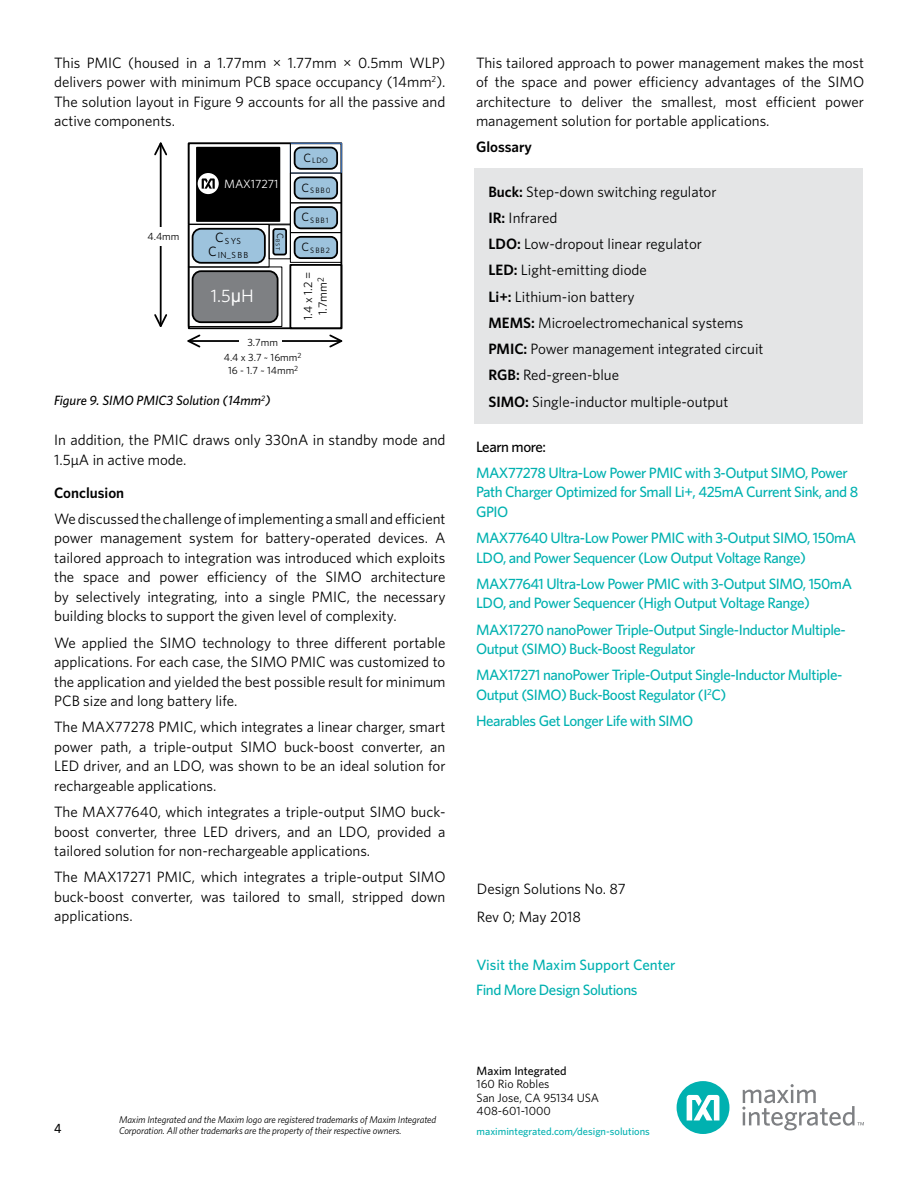
<style>
.page{position:relative;width:918px;height:1188px;background:#fff}
.page>*{position:absolute;margin:0;border:0;box-sizing:border-box;transform-origin:0 0}
.t1{font:18px "Whitney";color:#fff}
.t2{font:15px/19.5px "Whitney";color:#000;text-align:justify}
.t3{font:500 15px/19.5px "Whitney";letter-spacing:-.03em;color:#00b1b0}
.t4{font:500 15px "Whitney";color:#00b1b0}
.t5{font:600 15px "Whitney";color:#000}
.t6{font:500 15px "Whitney";letter-spacing:-.03em;color:#000}
.t7{font:italic 500 13.5px "Whitney";color:#000}
.t8{font:500 13.5px "Whitney";color:#000}
.t9{font:12px/13.5px "Whitney";color:#000}
.t10{font:500 12px "Whitney";color:#000}
.t11{font:12px "Whitney";color:#fff}
.t12{font:500 10.5px "Whitney";color:#00b1b0}
.t13{font:10.5px/15px "Whitney";color:#000;text-align:center}
.t14{font:italic 9.75px/10.5px "Whitney";letter-spacing:-.01em;color:#000}
.t15{font:8.7px/14.7px "Whitney";letter-spacing:.12em;color:#000;text-align:center}
.t16{font:7.8px "Whitney";letter-spacing:.12em;color:#000}
.t17{font:5.85px "Whitney";color:#000}
.s1{font-family:"Arial"}
.s2{font-weight:600}
</style>
<div class="page">
<div style="left:677px;top:1081px;width:52px;height:53px;background:#00b1b0;border-radius:50%"></div>
<svg style="left:687px;top:1095px;width:32px;height:25px"></svg>
<svg style="left:742px;top:1084px;width:122px;height:46px"></svg>
<svg style="left:191px;top:146px;width:147px;height:180px"></svg>
<div style="left:188px;top:142px;width:154px;height:187px;border:2px solid #000"></div>
<div style="left:193px;top:271px;width:85px;height:51px;background:#7e8083;border-radius:9px"></div>
<div style="left:192px;top:270px;width:87px;height:53px;border:2px solid #000;border-radius:9px"></div>
<div style="left:188px;top:267px;width:94px;height:60px;border:1px solid #000"></div>
<div style="left:273px;top:229px;width:13px;height:26px;background:#9dc3dd;border-radius:2px"></div>
<div style="left:272px;top:228px;width:15px;height:27px;border:2px solid #000;border-radius:2px"></div>
<div style="left:269px;top:225px;width:22px;height:34px;border:1px solid #000"></div>
<div style="left:295px;top:148px;width:42px;height:21px;background:#9dc3dd;border-radius:6px"></div>
<div style="left:294px;top:147px;width:44px;height:23px;border:2px solid #000;border-radius:6px"></div>
<div style="left:290px;top:143px;width:52px;height:30px;border:1px solid #4174ba"></div>
<div style="left:295px;top:177px;width:42px;height:22px;background:#9dc3dd;border-radius:6px"></div>
<div style="left:294px;top:176px;width:44px;height:23px;border:2px solid #000;border-radius:6px"></div>
<div style="left:290px;top:173px;width:52px;height:30px;border:1px solid #000"></div>
<div style="left:295px;top:207px;width:42px;height:21px;background:#9dc3dd;border-radius:6px"></div>
<div style="left:294px;top:206px;width:44px;height:23px;border:2px solid #000;border-radius:6px"></div>
<div style="left:290px;top:203px;width:52px;height:30px;border:1px solid #000"></div>
<div style="left:295px;top:237px;width:42px;height:21px;background:#9dc3dd;border-radius:6px"></div>
<div style="left:294px;top:236px;width:44px;height:23px;border:2px solid #000;border-radius:6px"></div>
<div style="left:290px;top:232px;width:52px;height:31px;border:1px solid #000"></div>
<div style="left:197px;top:148px;width:83px;height:73px;background:#000"></div>
<div style="left:196px;top:147px;width:84px;height:75px;border:2px solid #000"></div>
<div style="left:188px;top:143px;width:103px;height:81px;border:1px solid #000"></div>
<div style="left:193px;top:229px;width:72px;height:34px;background:#9dc3dd;border-radius:9px"></div>
<div style="left:192px;top:228px;width:74px;height:36px;border:2px solid #000;border-radius:9px"></div>
<div style="left:188px;top:224px;width:81px;height:43px;border:1px solid #000"></div>
<div style="left:290px;top:265px;width:51px;height:63px;background:#fff"></div>
<div style="left:289px;top:264px;width:53px;height:65px;border:2px solid #000"></div>
<hr style="left:188px;top:340px;width:153px;height:2px;background:#000">
<svg style="left:328px;top:334px;width:15px;height:14px"></svg>
<svg style="left:187px;top:334px;width:15px;height:14px"></svg>
<div style="left:239px;top:333px;width:43px;height:19px;background:#fff"></div>
<hr style="left:160px;top:143px;width:2px;height:183px;background:#000">
<svg style="left:154px;top:142px;width:13px;height:15px"></svg>
<svg style="left:154px;top:313px;width:13px;height:14px"></svg>
<div style="left:146px;top:228px;width:30px;height:18px;background:#fff"></div>
<div style="left:198px;top:173px;width:21px;height:21px;background:#fff;border-radius:50%"></div>
<svg style="left:202px;top:178px;width:13px;height:11px"></svg>
<div style="left:475px;top:168px;width:388px;height:256px;background:#e4e5e6"></div>
<p class="t2" style="left:54px;top:53px;width:393px">This PMIC (housed in a 1.77mm × 1.77mm × 0.5mm WLP) delivers power with minimum PCB space occupancy (14mm<sup>2</sup>).<br>The solution layout in Figure 9 accounts for all the passive and active components.</p>
<p class="t13" style="left:148px;top:229px;width:33px">4.4mm</p>
<p class="t11" style="left:224px;top:175px;width:56px">MAX17271</p>
<p class="t15" style="left:208px;top:233px;width:41px"><sup>C</sup>SYS<br><sup>C</sup>IN_SBB</p>
<p class="t1" style="left:211px;top:284px;width:45px">1.5<span class="s1">µ</span>H</p>
<p class="t17" style="left:282px;top:233px;width:19px;rotate:90deg"><sup>C</sup>BST</p>
<p class="t16" style="left:304px;top:156px;width:26px"><sup>C</sup>LDO</p>
<p class="t16" style="left:302px;top:185px;width:31px"><sup>C</sup>SBB0</p>
<p class="t16" style="left:302px;top:215px;width:29px"><sup>C</sup>SBB1</p>
<p class="t16" style="left:302px;top:245px;width:30px"><sup>C</sup>SBB2</p>
<p class="t9" style="left:301px;top:320px;width:50px;line-height:14.4px;text-align:center;rotate:-90deg">1.4 x 1.2 =<br>1.7mm<sup>2</sup></p>
<p class="t13" style="left:224px;top:335px;width:79px">3.7mm<br>4.4 x 3.7 ~ 16mm<sup>2</sup></p>
<p class="t13" style="left:228px;top:362px;width:72px">16 - 1.7 ~ 14mm<sup>2</sup></p>
<p class="t7" style="left:54px;top:392px;width:218px">Figure 9. SIMO PMIC3 Solution (14mm<sup>2</sup>)</p>
<p class="t2" style="left:54px;top:430px;width:393px">In addition, the PMIC draws only 330nA in standby mode and<br>1.5µA in active mode.</p>
<p class="t5" style="left:54px;top:482px;width:72px">Conclusion</p>
<p class="t2" style="left:54px;top:509px;width:393px">We discussed the challenge of implementing a small and efficient power management system for battery-operated devices. A tailored approach to integration was introduced which exploits the space and power efficiency of the SIMO architecture by selectively integrating, into a single PMIC, the necessary building blocks to support the given level of complexity.</p>
<p class="t2" style="left:54px;top:632px;width:393px">We applied the SIMO technology to three different portable applications. For each case, the SIMO PMIC was customized to the application and yielded the best possible result for minimum PCB size and long battery life.</p>
<p class="t2" style="left:54px;top:717px;width:393px">The MAX77278 PMIC, which integrates a linear charger, smart power path, a triple-output SIMO buck-boost converter, an LED driver, and an LDO, was shown to be an ideal solution for rechargeable applications.</p>
<p class="t2" style="left:54px;top:802px;width:393px">The MAX77640, which integrates a triple-output SIMO buck&shy;boost converter, three LED drivers, and an LDO, provided a tailored solution for non-rechargeable applications.</p>
<p class="t2" style="left:54px;top:867px;width:393px">The MAX17271 PMIC, which integrates a triple-output SIMO buck-boost converter, was tailored to small, stripped down applications.</p>
<p class="t2" style="left:476px;top:52px;width:390px">This tailored approach to power management makes the most of the space and power efficiency advantages of the SIMO architecture to deliver the smallest, most efficient power management solution for portable applications.</p>
<p class="t5" style="left:476px;top:137px;width:58px">Glossary</p>
<p class="t2" style="left:488px;top:178px;width:277px;line-height:26.2px;text-align:left"><span class="s2">Buck:</span> Step-down switching regulator<br><span class="s2">IR:</span> Infrared<br><span class="s2">LDO:</span> Low-dropout linear regulator<br><span class="s2">LED:</span> Light-emitting diode<br><span class="s2">Li+:</span> Lithium-ion battery<br><span class="s2">MEMS:</span> Microelectromechanical systems<br><span class="s2">PMIC:</span> Power management integrated circuit<br><span class="s2">RGB:</span> Red-green-blue<br><span class="s2">SIMO:</span> Single-inductor multiple-output</p>
<p class="t6" style="left:476px;top:436px;width:72px">Learn more:</p>
<p class="t3" style="left:476px;top:463px;width:384px">MAX77278 Ultra-Low Power PMIC with 3-Output SIMO, Power<br>Path Charger Optimized for Small Li+, 425mA Current Sink, and 8<br>GPIO</p>
<p class="t3" style="left:476px;top:528px;width:382px">MAX77640 Ultra-Low Power PMIC with 3-Output SIMO, 150mA<br>LDO, and Power Sequencer (Low Output Voltage Range)</p>
<p class="t3" style="left:476px;top:574px;width:377px">MAX77641 Ultra-Low Power PMIC with 3-Output SIMO, 150mA<br>LDO, and Power Sequencer (High Output Voltage Range)</p>
<p class="t3" style="left:476px;top:619px;width:371px">MAX17270 nanoPower Triple-Output Single-Inductor Multiple-<br>Output (SIMO) Buck-Boost Regulator</p>
<p class="t3" style="left:476px;top:665px;width:368px">MAX17271 nanoPower Triple-Output Single-Inductor Multiple-<br>Output (SIMO) Buck-Boost Regulator (I<sup>2</sup>C)</p>
<p class="t3" style="left:476px;top:711px;width:219px">Hearables Get Longer Life with SIMO</p>
<p class="t2" style="left:477px;top:874px;width:150px;line-height:28px">Design Solutions No. 87<br>Rev 0; May 2018</p>
<p class="t4" style="left:477px;top:954px;width:201px">Visit the Maxim Support Center</p>
<p class="t3" style="left:476px;top:980px;width:163px">Find More Design Solutions</p>
<p class="t10" style="left:477px;top:1063px;width:91px">Maxim Integrated</p>
<p class="t9" style="left:477px;top:1077px;width:124px">160 Rio Robles<br>San Jose, CA 95134 USA<br>408-601-1000</p>
<p class="t14" style="left:119px;top:1114px;width:319px">Maxim Integrated and the Maxim logo are registered trademarks of Maxim Integrated<br>Corporation. All other trademarks are the property of their respective owners.</p>
<p class="t8" style="left:54px;top:1120px;width:9px">4</p>
<p class="t12" style="left:477px;top:1124px;width:175px">maximintegrated.com/design-solutions</p>
</div>
